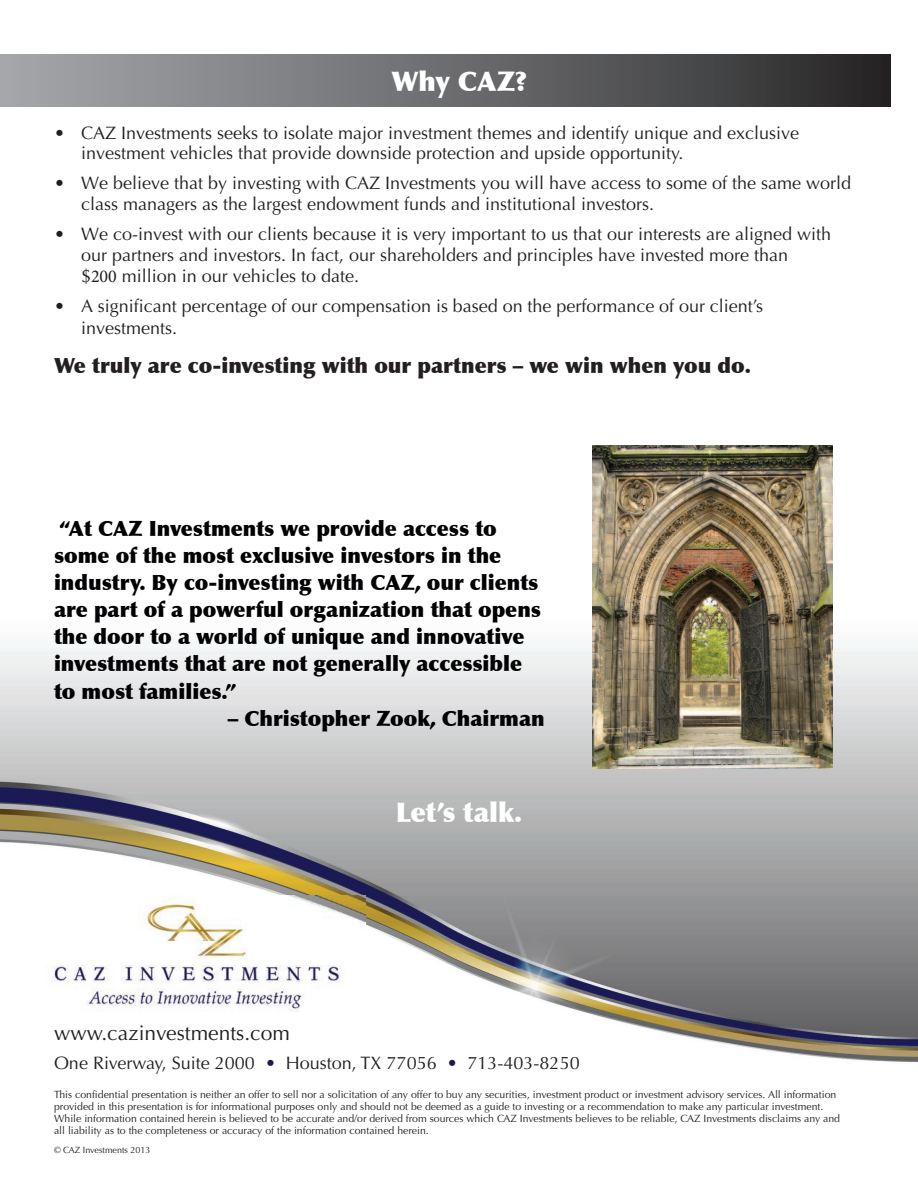
<style>
.page{position:relative;width:918px;height:1188px;background:#fff}
.page>*{position:absolute;margin:0;border:0;box-sizing:border-box;transform-origin:0 0}
.t1{font:900 27px "Optima";color:#fff}
.t2{font:900 21px/27px "Optima";color:#000003}
.t3{font:900 21px "Optima";color:#231f20}
.t4{font:21px "Optima";color:#231f20}
.t5{font:18px/20.9px "Optima";color:#231f20}
.t6{font:10.5px/12px "Optima";color:#231f20}
.t7{font:9px "Optima";color:#231f20}
.s1{font-family:"Minion Pro"}
.s2{color:#1b1954}
</style>
<div class="page">
<div style="left:0;top:54px;width:891px;height:52px;background:linear-gradient(to right,#a8abaf,#2b2a2b)"></div>
<img style="left:0;top:617px;width:918px;height:446px">
<img style="left:35px;top:896px;width:330px;height:119px">
<img style="left:592px;top:445px;width:240px;height:324px">
<h1 class="t1" style="left:391px;top:65px;width:137px">Why CAZ?</h1>
<p class="t5" style="left:81px;top:122px;width:720px;text-indent:-27px">• CAZ Investments seeks to isolate major investment themes and identify unique and exclusive investment vehicles that provide downside protection and upside opportunity.</p>
<p class="t5" style="left:81px;top:173px;width:772px;text-indent:-27px">• We believe that by investing with CAZ Investments you will have access to some of the same world class managers as the largest endowment funds and institutional investors.</p>
<p class="t5" style="left:81px;top:224px;width:752px;text-indent:-27px">• We co-invest with our clients because it is very important to us that our interests are aligned with our partners and investors. In fact, our shareholders and principles have invested more than<br>$<span class="s1">200</span> million in our vehicles to date.</p>
<p class="t5" style="left:81px;top:296px;width:684px;line-height:21.6px;text-indent:-27px">• A significant percentage of our compensation is based on the performance of our client’s investments.</p>
<p class="t3" style="left:54px;top:352px;width:698px">We truly are co-investing with our partners – we win when you do.</p>
<p class="t2" style="left:54px;top:516px;width:489px">“At CAZ Investments we provide access to some of the most exclusive investors in the industry. By co-investing with CAZ, our clients are part of a powerful organization that opens the door to a world of unique and innovative investments that are not generally accessible to most families.”</p>
<p class="t2" style="left:228px;top:705px;width:319px">– Christopher Zook, Chairman</p>
<h1 class="t1" style="left:396px;top:797px;width:128px">Let’s talk.</h1>
<p class="t4" style="left:54px;top:1021px;width:237px">www.cazinvestments.com</p>
<p class="t5" style="left:54px;top:1053px;width:527px">One Riverway, Suite 2000 <span class="s2">•</span> Houston, TX 77056 <span class="s2">•</span> 713-403-8250</p>
<p class="t6" style="left:54px;top:1089px;width:788px">This confidential presentation is neither an offer to sell nor a solicitation of any offer to buy any securities, investment product or investment advisory services. All information provided in this presentation is for informational purposes only and should not be deemed as a guide to investing or a recommendation to make any particular investment.<br>While information contained herein is believed to be accurate and/or derived from sources which CAZ Investments believes to be reliable, CAZ Investments disclaims any and all liability as to the completeness or accuracy of the information contained herein.</p>
<p class="t7" style="left:54px;top:1145px;width:98px">© CAZ Investments 2013</p>
</div>
